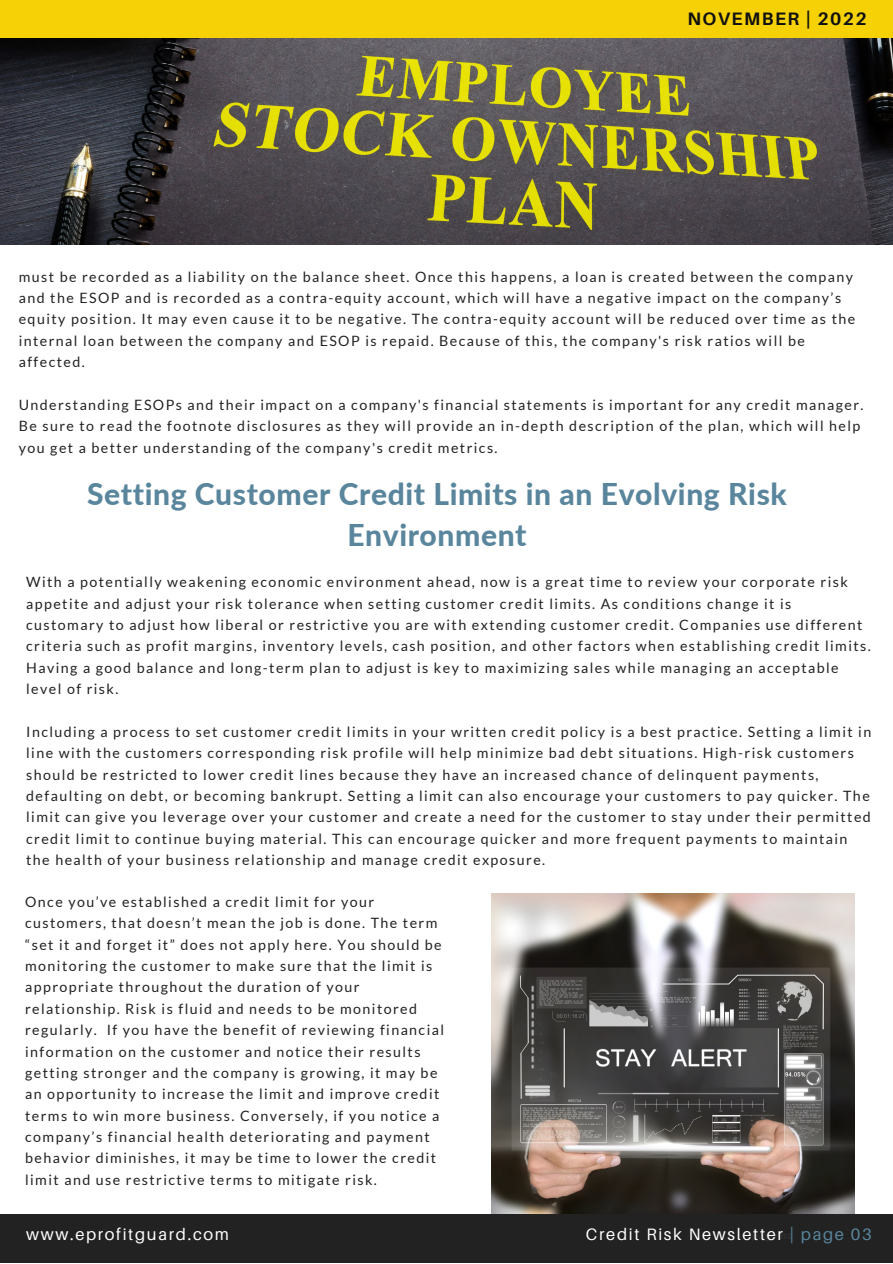
<style>
.page{position:relative;width:893px;height:1264px;background:#fff}
.page>*{position:absolute;margin:0;border:0;box-sizing:border-box;transform-origin:0 0}
.t1{font:800 30px/41.5px "Lato";letter-spacing:.02em;color:#5a869d;text-align:center}
.t2{font:700 18px "Aileron";letter-spacing:.08em;color:#111}
.t3{font:16.5px "Aileron";letter-spacing:.1em;color:#fff}
.t4{font:14.25px/21.3px "Lato";letter-spacing:.1em;color:#222}
.s1{font-family:"Raleway";font-weight:700;font-size:9.9px;color:#2f2f2f}
.s2{color:#5a869d}
</style>
<div class="page">
<div style="left:0;top:0;width:892px;height:38px;background:#f6d106"></div>
<div style="left:10px;top:1213px;width:872px;height:49px;background:#222"></div>
<div style="left:0;top:1213px;width:27px;height:49px;background:#222"></div>
<div style="left:865px;top:1213px;width:27px;height:49px;background:#222"></div>
<img style="left:0;top:38px;width:892px;height:206px">
<img style="left:491px;top:893px;width:363px;height:320px">
<p class="t2" style="left:687px;top:8px;width:181px">NOVEMBER | 2022</p>
<p class="t4" style="left:19px;top:265px;width:837px">must be recorded as a liability on the balance sheet. Once this happens, a loan is created between the company and the ESOP and is recorded as a contra-equity account, which will have a negative impact on the company’s equity position. It may even cause it to be negative. The contra-equity account will be reduced over time as the internal loan between the company and ESOP is repaid. Because of this, the company's risk ratios will be affected.</p>
<p class="t4" style="left:19px;top:393px;width:846px">Understanding ESOPs and their impact on a company's financial statements is important for any credit manager.<br>Be sure to read the footnote disclosures as they will provide an in-depth description of the plan, which will help you get a better understanding of the company's credit metrics.</p>
<h1 class="t1" style="left:87px;top:472px;width:701px">Setting Customer Credit Limits in an Evolving Risk<br>Environment</h1>
<p class="t4" style="left:26px;top:571px;width:846px">With a potentially weakening economic environment ahead, now is a great time to review your corporate risk appetite and adjust your risk tolerance when setting customer credit limits. As conditions change it is customary to adjust how liberal or restrictive you are with extending customer credit. Companies use different criteria such as profit margins, inventory levels, cash position, and other factors when establishing credit limits.<br>Having a good balance and long-term plan to adjust is key to maximizing sales while managing an acceptable level of risk.</p>
<p class="t4" style="left:26px;top:720px;width:846px">Including a process to set customer credit limits in your written credit policy is a best practice. Setting a limit in line with the customers corresponding risk profile will help minimize bad debt situations. High-risk customers should be restricted to lower credit lines because they have an increased chance of delinquent payments, defaulting on debt, or becoming bankrupt. Setting a limit can also encourage your customers to pay quicker. The limit can give you leverage over your customer and create a need for the customer to stay under their permitted credit limit to continue buying material. This can encourage quicker and more frequent payments to maintain the health of your business relationship and manage credit exposure.</p>
<p class="t4" style="left:25px;top:890px;width:420px">Once you’ve established a credit limit for your customers, that doesn’t mean the job is done. The term “set it and forget it” does not apply here. You should be monitoring the customer to make sure that the limit is appropriate throughout the duration of your relationship. Risk is fluid and needs to be monitored regularly. If you have the benefit of reviewing financial information on the customer and notice their results getting stronger and the company is growing, it may be an opportunity to increase the limit and improve credit terms to win more business. Conversely, if you notice a company’s financial health deteriorating and payment behavior diminishes, it may be time to lower the credit limit and use restrictive terms to mitigate risk.</p>
<p class="t3" style="left:26px;top:1224px;width:204px">www.eprofitguard.com</p>
<p class="t3" style="left:586px;top:1224px;width:287px">Credit Risk Newsle<span class="s1">p</span>t<span class="s1">a</span>t<span class="s1">g</span>e<span class="s1">e</span>r<span class="s1">02</span><span class="s2">| page 03</span></p>
</div>
